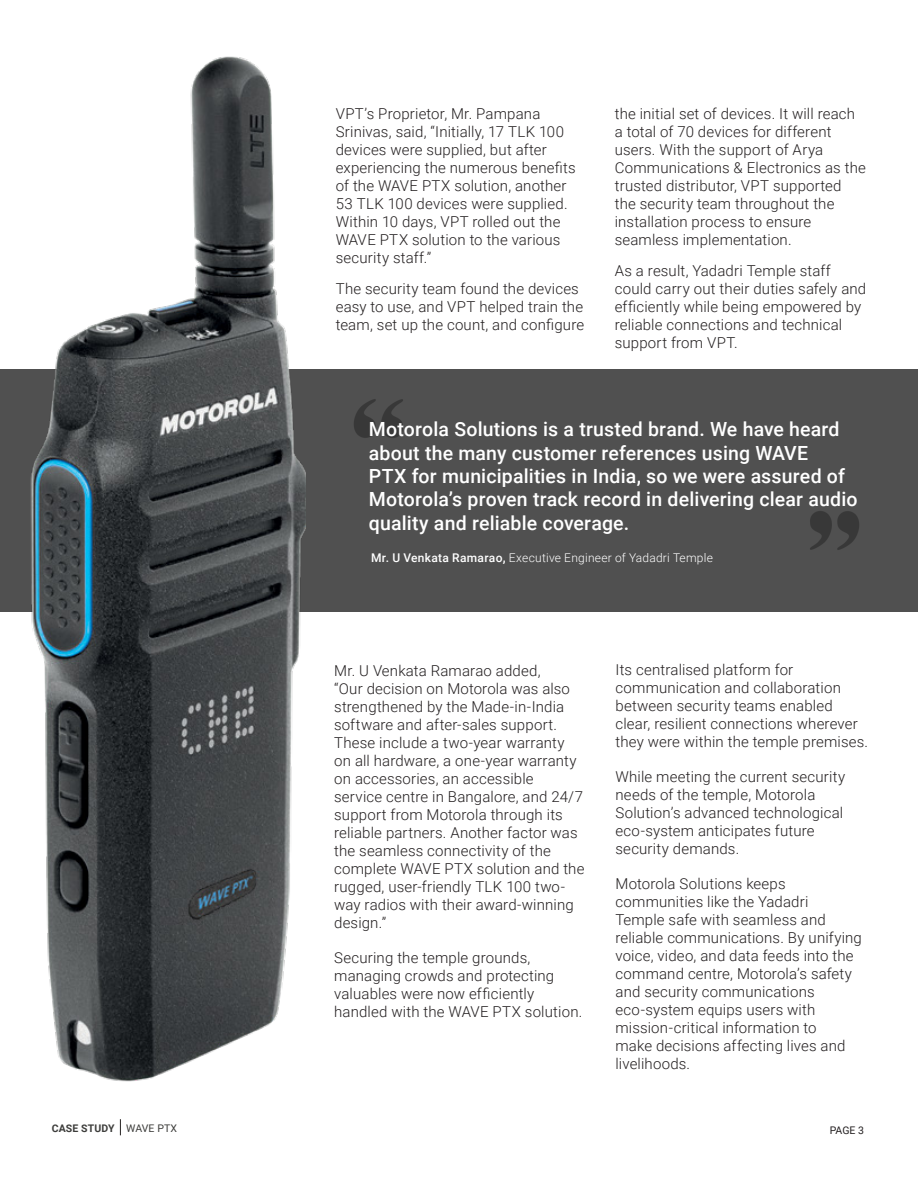
<style>
.page{position:relative;width:918px;height:1188px;background:#fff}
.page>*{position:absolute;margin:0;border:0;box-sizing:border-box;transform-origin:0 0}
.t1{font:500 19.5px/23.4px "Roboto";letter-spacing:.01em;color:#fff}
.t2{font:300 15px/18px "Roboto";letter-spacing:.01em;color:#231f20}
.t3{font:300 12px "Roboto";letter-spacing:.02em;color:#fff}
.t4{font:700 10.5px "Roboto";letter-spacing:.01em;color:#3d3d3b}
.t5{font:10.5px "Roboto";color:#231f20}
.s1{font-weight:500}
.s2{font-weight:700}
.s3{font-weight:400}
</style>
<div class="page">
<div style="left:0;top:369px;width:918px;height:243px;background:#505050"></div>
<img style="left:30px;top:56px;width:276px;height:1080px">
<svg style="left:120px;top:1119px;width:1px;height:16px"></svg>
<img style="left:354px;top:399px;width:49px;height:39px">
<img style="left:810px;top:511px;width:49px;height:39px">
<p class="t2" style="left:336px;top:104px;width:241px">VPT’s Proprietor, Mr. Pampana<br>Srinivas, said, “Initially, 17 TLK 100 devices were supplied, but after experiencing the numerous benefits of the WAVE PTX solution, another<br>53 TLK 100 devices were supplied.<br>Within 10 days, VPT rolled out the<br>WAVE PTX solution to the various security staff.”</p>
<p class="t2" style="left:336px;top:279px;width:250px">The security team found the devices easy to use, and VPT helped train the team, set up the count, and configure</p>
<p class="t2" style="left:615px;top:104px;width:253px">the initial set of devices. It will reach a total of 70 devices for different users. With the support of Arya Communications &amp; Electronics as the trusted distributor, VPT supported the security team throughout the installation process to ensure seamless implementation.</p>
<p class="t2" style="left:615px;top:261px;width:253px">As a result, Yadadri Temple staff could carry out their duties safely and efficiently while being empowered by reliable connections and technical support from VPT.</p>
<p class="t1" style="left:369px;top:417px;width:490px">Motorola Solutions is a trusted brand. We have heard about the many customer references using WAVE<br>PTX for municipalities in India, so we were assured of Motorola’s proven track record in delivering clear audio quality and reliable coverage.</p>
<p class="t3" style="left:371px;top:550px;width:344px"><span class="s1">Mr. U Venkata Ramarao</span><span class="s2">,</span> Executive Engineer of Yadadri Temple</p>
<p class="t2" style="left:334px;top:661px;width:252px">Mr. U Venkata Ramarao added,<br>“Our decision on Motorola was also strengthened by the Made-in-India software and after-sales support.<br>These include a two-year warranty on all hardware, a one-year warranty on accessories, an accessible service centre in Bangalore, and 24/7 support from Motorola through its reliable partners. Another factor was the seamless connectivity of the complete WAVE PTX solution and the rugged, user-friendly TLK 100 two&shy;way radios with their award-winning design.”</p>
<p class="t2" style="left:334px;top:948px;width:250px">Securing the temple grounds, managing crowds and protecting valuables were now efficiently handled with the WAVE PTX solution.</p>
<p class="t2" style="left:616px;top:660px;width:254px">Its centralised platform for communication and collaboration between security teams enabled clear, resilient connections wherever they were within the temple premises.</p>
<p class="t2" style="left:616px;top:767px;width:231px">While meeting the current security needs of the temple, Motorola<br>Solution’s advanced technological eco-system anticipates future security demands.</p>
<p class="t2" style="left:616px;top:874px;width:194px">Motorola Solutions keeps communities like the Yadadri</p>
<p class="t2" style="left:616px;top:910px;width:248px">Temple safe with seamless and reliable communications. By unifying voice, video, and data feeds into the command centre, Motorola’s safety and security communications</p>
<p class="t2" style="left:616px;top:1000px;width:231px">eco-system equips users with mission-critical information to make decisions affecting lives and livelihoods.</p>
<p class="t4" style="left:52px;top:1121px;width:127px">CASE STUDY <span class="s3">WAVE PTX</span></p>
<p class="t5" style="left:830px;top:1123px;width:36px">PAGE 3</p>
</div>
